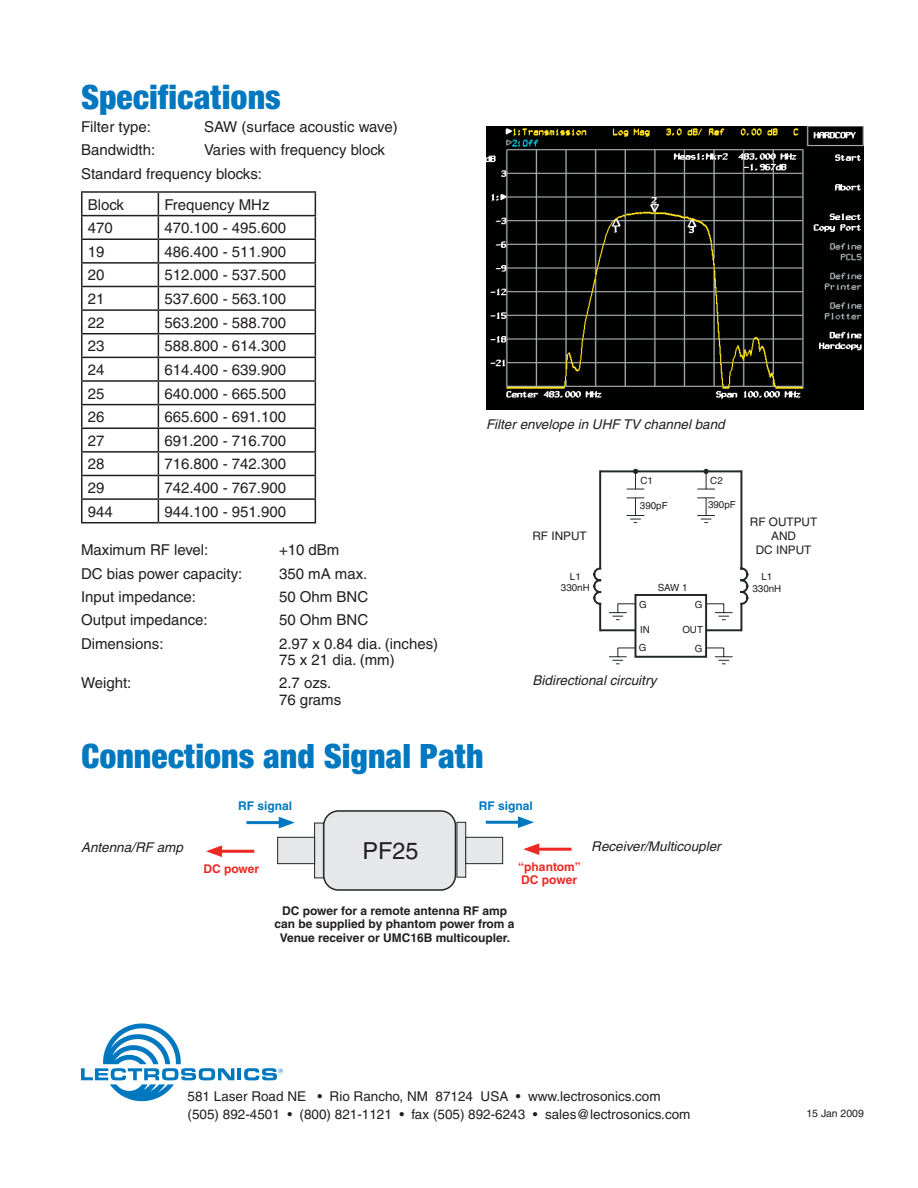
<style>
.page{position:relative;width:918px;height:1188px;background:#fff}
.page>*{position:absolute;margin:0;border:0;box-sizing:border-box;transform-origin:0 0}
.t1{font:900 condensed 36px "Sans";color:#0078c0}
.t2{font:23.4px "Helvetica";color:#231f20}
.t3{font:15px/16.5px "Helvetica";color:#231f20}
.t4{font:13.5px/18px "Helvetica";color:#231f20}
.t5{font:italic 13.5px "Helvetica";color:#231f20}
.t6{font:700 12px/13.5px "Helvetica";color:#231f20;text-align:center}
.t7{font:700 12px/13.5px "Helvetica";color:#ee2823}
.t8{font:700 12px "Helvetica";color:#0078c0}
.t9{font:11.7px/14.1px "Helvetica";color:#231f20;text-align:center}
.t10{font:10.5px "Helvetica";color:#231f20}
.t11{font:9.75px/11.7px "Helvetica";color:#231f20;text-align:center}
</style>
<div class="page">
<svg style="left:81px;top:1023px;width:202px;height:79px"></svg>
<hr style="left:81px;top:191px;width:77px;height:2px;background:#231f20">
<hr style="left:158px;top:191px;width:158px;height:2px;background:#231f20">
<hr style="left:81px;top:215px;width:77px;height:1px;background:#231f20">
<hr style="left:158px;top:215px;width:158px;height:1px;background:#231f20">
<hr style="left:81px;top:238px;width:77px;height:2px;background:#231f20">
<hr style="left:158px;top:238px;width:158px;height:2px;background:#231f20">
<hr style="left:81px;top:262px;width:77px;height:2px;background:#231f20">
<hr style="left:158px;top:262px;width:158px;height:2px;background:#231f20">
<hr style="left:81px;top:286px;width:77px;height:1px;background:#231f20">
<hr style="left:158px;top:286px;width:158px;height:1px;background:#231f20">
<hr style="left:81px;top:309px;width:77px;height:2px;background:#231f20">
<hr style="left:158px;top:309px;width:158px;height:2px;background:#231f20">
<hr style="left:81px;top:333px;width:77px;height:1px;background:#231f20">
<hr style="left:158px;top:333px;width:158px;height:1px;background:#231f20">
<hr style="left:81px;top:357px;width:77px;height:1px;background:#231f20">
<hr style="left:158px;top:357px;width:158px;height:1px;background:#231f20">
<hr style="left:81px;top:380px;width:77px;height:2px;background:#231f20">
<hr style="left:158px;top:380px;width:158px;height:2px;background:#231f20">
<hr style="left:81px;top:404px;width:77px;height:1px;background:#231f20">
<hr style="left:158px;top:404px;width:158px;height:1px;background:#231f20">
<hr style="left:81px;top:427px;width:77px;height:2px;background:#231f20">
<hr style="left:158px;top:427px;width:158px;height:2px;background:#231f20">
<hr style="left:81px;top:451px;width:77px;height:2px;background:#231f20">
<hr style="left:158px;top:451px;width:158px;height:2px;background:#231f20">
<hr style="left:81px;top:475px;width:77px;height:1px;background:#231f20">
<hr style="left:158px;top:475px;width:158px;height:1px;background:#231f20">
<hr style="left:81px;top:498px;width:77px;height:2px;background:#231f20">
<svg style="left:81px;top:193px;width:1px;height:329px"></svg>
<hr style="left:158px;top:498px;width:158px;height:2px;background:#231f20">
<svg style="left:158px;top:193px;width:1px;height:329px"></svg>
<svg style="left:315px;top:193px;width:1px;height:329px"></svg>
<hr style="left:81px;top:522px;width:77px;height:1px;background:#231f20">
<hr style="left:158px;top:522px;width:158px;height:1px;background:#231f20">
<img style="left:486px;top:126px;width:378px;height:284px">
<div style="left:324px;top:811px;width:131px;height:79px;background:#e6e7e9;border-radius:15px"></div>
<div style="left:323px;top:810px;width:133px;height:81px;border:2px solid #212727;border-radius:15px"></div>
<div style="left:314px;top:823px;width:10px;height:55px;background:#e6e7e9;border:1px solid #212727"></div>
<div style="left:457px;top:822px;width:9px;height:56px;background:#e6e7e9;border:1px solid #212727"></div>
<div style="left:277px;top:837px;width:38px;height:27px;background:#e6e7e9;border:1px solid #212727"></div>
<div style="left:465px;top:837px;width:38px;height:27px;background:#e6e7e9;border:1px solid #212727"></div>
<hr style="left:216px;top:850px;width:38px;height:3px;background:#ee2823">
<svg style="left:206px;top:845px;width:16px;height:12px"></svg>
<hr style="left:247px;top:821px;width:37px;height:3px;background:#0078c0">
<svg style="left:279px;top:817px;width:16px;height:11px"></svg>
<hr style="left:534px;top:848px;width:38px;height:3px;background:#ee2823">
<svg style="left:523px;top:843px;width:16px;height:12px"></svg>
<hr style="left:486px;top:821px;width:38px;height:3px;background:#0078c0">
<svg style="left:518px;top:816px;width:16px;height:12px"></svg>
<div style="left:635px;top:594px;width:72px;height:64px;border:2px solid #212727"></div>
<svg style="left:706px;top:647px;width:27px;height:17px"></svg>
<svg style="left:609px;top:647px;width:26px;height:17px"></svg>
<svg style="left:593px;top:469px;width:156px;height:163px"></svg>
<h1 class="t1" style="left:81px;top:75px;width:201px">Specifications</h1>
<p class="t3" style="left:81px;top:118px;width:72px">Filter type:</p>
<p class="t3" style="left:204px;top:118px;width:195px">SAW (surface acoustic wave)</p>
<p class="t3" style="left:81px;top:142px;width:76px">Bandwidth:</p>
<p class="t3" style="left:81px;top:138px;width:306px;line-height:23.2px;text-indent:123px">Varies with frequency block<br>Standard frequency blocks:</p>
<p class="t3" style="left:88px;top:196px;width:38px">Block</p>
<p class="t3" style="left:164px;top:196px;width:107px">Frequency MHz</p>
<p class="t3" style="left:88px;top:220px;width:27px">470</p>
<p class="t3" style="left:164px;top:220px;width:123px">470.100 - 495.600</p>
<p class="t3" style="left:88px;top:243px;width:18px">19</p>
<p class="t3" style="left:164px;top:243px;width:123px">486.400 - 511.900</p>
<p class="t3" style="left:88px;top:267px;width:18px">20</p>
<p class="t3" style="left:164px;top:267px;width:123px">512.000 - 537.500</p>
<p class="t3" style="left:88px;top:291px;width:18px">21</p>
<p class="t3" style="left:164px;top:291px;width:123px">537.600 - 563.100</p>
<p class="t3" style="left:88px;top:314px;width:18px">22</p>
<p class="t3" style="left:164px;top:314px;width:123px">563.200 - 588.700</p>
<p class="t3" style="left:88px;top:338px;width:18px">23</p>
<p class="t3" style="left:164px;top:338px;width:123px">588.800 - 614.300</p>
<p class="t3" style="left:88px;top:361px;width:18px">24</p>
<p class="t3" style="left:164px;top:361px;width:123px">614.400 - 639.900</p>
<p class="t3" style="left:88px;top:385px;width:18px">25</p>
<p class="t3" style="left:164px;top:385px;width:123px">640.000 - 665.500</p>
<p class="t3" style="left:88px;top:409px;width:18px">26</p>
<p class="t3" style="left:164px;top:409px;width:123px">665.600 - 691.100</p>
<p class="t3" style="left:88px;top:432px;width:18px">27</p>
<p class="t3" style="left:164px;top:432px;width:123px">691.200 - 716.700</p>
<p class="t3" style="left:88px;top:456px;width:18px">28</p>
<p class="t3" style="left:164px;top:456px;width:123px">716.800 - 742.300</p>
<p class="t3" style="left:88px;top:480px;width:18px">29</p>
<p class="t3" style="left:164px;top:480px;width:123px">742.400 - 767.900</p>
<p class="t3" style="left:88px;top:503px;width:27px">944</p>
<p class="t3" style="left:164px;top:503px;width:123px">944.100 - 951.900</p>
<p class="t3" style="left:81px;top:542px;width:129px">Maximum RF level:</p>
<p class="t3" style="left:279px;top:542px;width:62px">+10 dBm</p>
<p class="t3" style="left:81px;top:565px;width:163px">DC bias power capacity:</p>
<p class="t3" style="left:279px;top:565px;width:90px">350 mA max.</p>
<p class="t3" style="left:81px;top:588px;width:117px">Input impedance:</p>
<p class="t3" style="left:279px;top:588px;width:91px">50 Ohm BNC</p>
<p class="t3" style="left:81px;top:612px;width:128px">Output impedance:</p>
<p class="t3" style="left:279px;top:612px;width:91px">50 Ohm BNC</p>
<p class="t3" style="left:81px;top:635px;width:84px">Dimensions:</p>
<p class="t3" style="left:279px;top:635px;width:161px">2.97 x 0.84 dia. (inches)<br>75 x 21 dia. (mm)</p>
<p class="t3" style="left:81px;top:675px;width:52px">Weight:</p>
<p class="t3" style="left:279px;top:675px;width:64px">2.7 ozs.<br>76 grams</p>
<h1 class="t1" style="left:81px;top:735px;width:404px">Connections and Signal Path</h1>
<p class="t5" style="left:486px;top:417px;width:240px">Filter envelope in UHF TV channel band</p>
<p class="t11" style="left:640px;top:475px;width:14px">C1</p>
<p class="t11" style="left:710px;top:474px;width:14px">C2</p>
<p class="t11" style="left:640px;top:500px;width:29px">390pF</p>
<p class="t11" style="left:708px;top:499px;width:29px">390pF</p>
<p class="t9" style="left:750px;top:515px;width:69px">RF OUTPUT<br>AND<br>DC INPUT</p>
<p class="t9" style="left:532px;top:529px;width:56px">RF INPUT</p>
<p class="t11" style="left:561px;top:570px;width:30px">L1<br>330nH</p>
<p class="t11" style="left:761px;top:571px;width:12px">L1</p>
<p class="t11" style="left:658px;top:582px;width:32px">SAW 1</p>
<p class="t11" style="left:752px;top:583px;width:30px">330nH</p>
<p class="t11" style="left:639px;top:598px;width:9px">G</p>
<p class="t11" style="left:695px;top:598px;width:9px">G</p>
<p class="t11" style="left:639px;top:642px;width:9px">G</p>
<p class="t11" style="left:695px;top:642px;width:9px">G</p>
<p class="t11" style="left:640px;top:624px;width:11px">IN</p>
<p class="t11" style="left:682px;top:624px;width:22px">OUT</p>
<p class="t5" style="left:532px;top:672px;width:126px">Bidirectional circuitry</p>
<p class="t5" style="left:81px;top:839px;width:104px">Antenna/RF amp</p>
<p class="t8" style="left:238px;top:799px;width:56px">RF signal</p>
<p class="t7" style="left:203px;top:862px;width:57px">DC power</p>
<h2 class="t2" style="left:362px;top:837px;width:57px">PF25</h2>
<p class="t8" style="left:479px;top:798px;width:56px">RF signal</p>
<p class="t7" style="left:518px;top:859px;width:64px">“phantom”<br>DC power</p>
<p class="t6" style="left:275px;top:904px;width:242px">DC power for a remote antenna RF amp can be supplied by phantom power from a<br>Venue receiver or UMC16B multicoupler.</p>
<p class="t5" style="left:591px;top:839px;width:131px">Receiver/Multicoupler</p>
<p class="t4" style="left:188px;top:1088px;width:504px">581 Laser Road NE • Rio Rancho, NM 87124 USA • www.lectrosonics.com (505) 892-4501 • (800) 821-1121 • fax (505) 892-6243 • sales@lectrosonics.com</p>
<p class="t10" style="left:806px;top:1107px;width:59px">15 Jan 2009</p>
</div>
